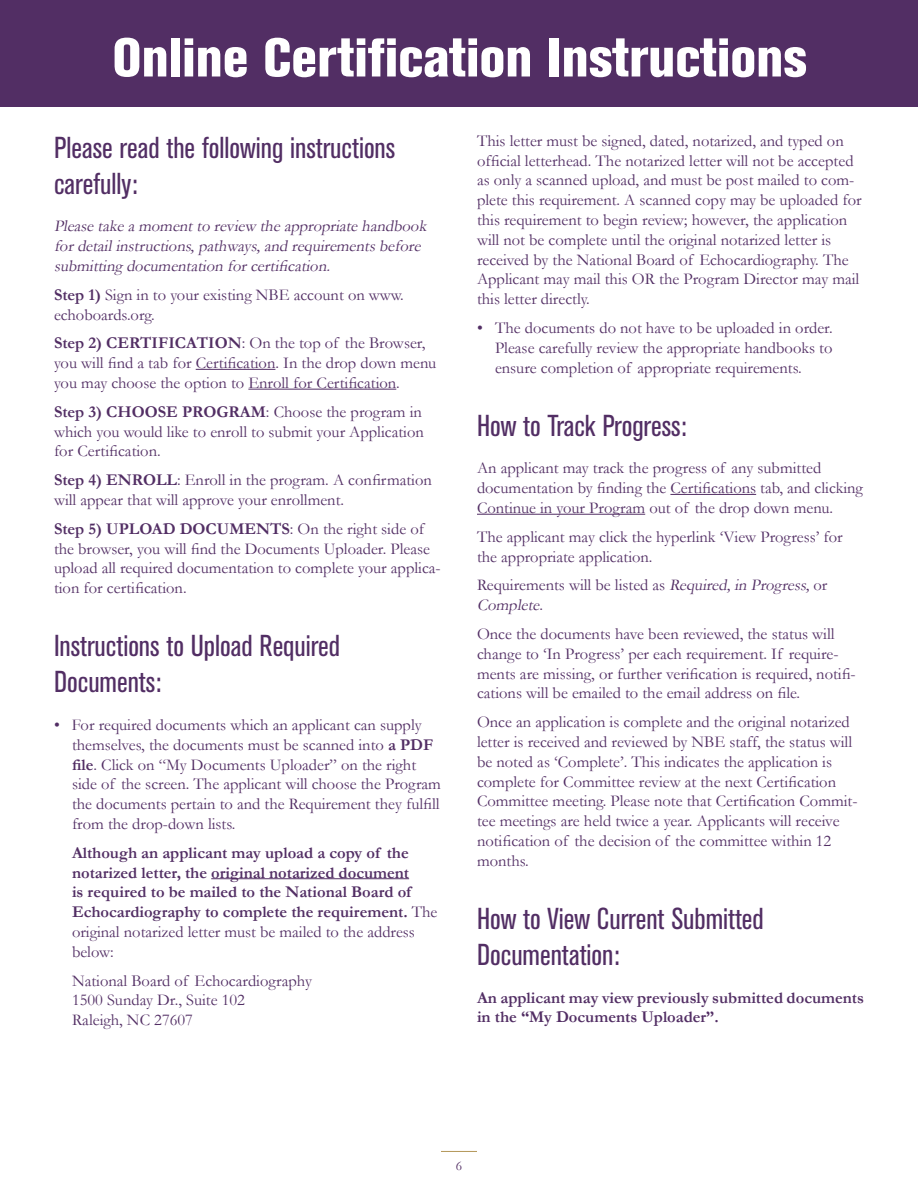
<style>
.page{position:relative;width:918px;height:1188px;background:#fff}
.page>*{position:absolute;margin:0;border:0;box-sizing:border-box;transform-origin:0 0}
.Section_Head{font:800 condensed 54px "Akzidenz Grotesk BE";color:#fff}
.Sub_1{font:condensed 30px/36px "Akzidenz Grotesk BE";color:#522e64}
.Body_text{font:16.5px/19.8px "Garamond";color:#522e64}
.Hang{font:16.5px/19.8px "Garamond";color:#522e64}
.Hang-2{font:700 16.5px/19.8px "Garamond";color:#522e64}
.Body_text-2{font:italic 16.5px/19.8px "Garamond";color:#522e64}
.Body_text-3{font:700 16.5px/19.8px "Garamond";color:#522e64}
.t1{font:13.5px "Garamond";color:#522e64}
.s1{font-weight:700}
.s2{font-weight:400}
.s3{font-style:italic}
</style>
<div class="page">
<div style="left:0;top:0;width:918px;height:107px;background:#522e64"></div>
<hr style="left:441px;top:1151px;width:36px;height:1px;background:#b39758">
<hr style="left:196px;top:369px;width:79px;height:1px;background:#522e64">
<hr style="left:248px;top:389px;width:148px;height:1px;background:#522e64">
<hr style="left:211px;top:878px;width:198px;height:1px;background:#522e64">
<hr style="left:670px;top:494px;width:86px;height:1px;background:#522e64">
<hr style="left:477px;top:514px;width:168px;height:1px;background:#522e64">
<p class="Section_Head" style="left:112px;top:26px;width:696px">Online Certification Instructions</p>
<p class="Sub_1" style="left:54px;top:130px;width:343px">Please read the following instructions carefully:</p>
<p class="Body_text-2" style="left:54px;top:216px;width:377px">Please take a momentto review the appropriate handbook for detail instructions, pathways, and requirements before submitting documentation for certification.</p>
<p class="Body_text" style="left:54px;top:284px;width:351px"><span class="s1">Step 1)</span> Sign in to your existing NBE account on www. echoboards.org.</p>
<p class="Body_text" style="left:54px;top:333px;width:384px"><span class="s1">Step 2) CERTIFICATION</span>: On the top of the Browser, you will find a tab for Certification. In the drop down menu you may choose the option to Enroll for Certification.</p>
<p class="Body_text" style="left:54px;top:401px;width:371px;text-align:justify"><span class="s1">Step 3) CHOOSE PROGRAM</span>: Choose the program in which you would like to enroll to submit your Application for Certification.</p>
<p class="Body_text" style="left:54px;top:470px;width:379px"><span class="s1">Step 4) ENROLL</span>: Enroll in the program. A confirmation will appear that will approve your enrollment.</p>
<p class="Body_text" style="left:54px;top:518px;width:388px"><span class="s1">Step 5) UPLOAD DOCUMENTS</span>: On the right side of the browser, you will find the Documents Uploader. Please upload all required documentation to complete your applica&shy;tion for certification.</p>
<p class="Sub_1" style="left:54px;top:628px;width:288px">Instructions to Upload Required<br>Documents:</p>
<p class="Hang" style="left:72px;top:715px;width:370px;text-indent:-18px">• For required documents which an applicant can supply themselves, the documents must be scanned into <span class="s1">a PDF file</span>. Click on “My Documents Uploader” on the right side of the screen. The applicant will choose the Program the documents pertain to and the Requirement they fulfill from the drop-down lists.</p>
<p class="Hang-2" style="left:72px;top:842px;width:367px">Although an applicant may upload a copy of the notarized letter, the original notarized document<br>is required to be mailed to the National Board of Echocardiography to complete the requirement. <span class="s2">The original notarized letter must be mailed to the address below:</span></p>
<p class="Hang" style="left:72px;top:970px;width:241px">National Board of Echocardiography<br>1500 Sunday Dr., Suite 102<br>Raleigh, NC 27607</p>
<p class="Body_text" style="left:477px;top:131px;width:386px">This letter must be signed, dated, notarized, and typed on official letterhead. The notarized letter will not be accepted as only a scanned upload, and must be post mailed to com&shy;plete this requirement. A scanned copy may be uploaded for this requirement to begin review; however, the application will not be complete until the original notarized letter is received by the National Board of Echocardiography. The Applicant may mail this OR the Program Director may mail this letter directly.</p>
<p class="Hang" style="left:495px;top:318px;width:339px;text-align:justify;text-indent:-18px">• The documents do not have to be uploaded in order.<br>Please carefully review the appropriate handbooks to ensure completion of appropriate requirements.</p>
<p class="Sub_1" style="left:477px;top:408px;width:211px">How to Track Progress:</p>
<p class="Body_text" style="left:477px;top:458px;width:388px">An applicant may track the progress of any submitted documentation by finding the Certifications tab, and clicking<br>Continue in your Program out of the drop down menu.</p>
<p class="Body_text" style="left:477px;top:527px;width:367px">The applicant may click the hyperlink ‘View Progress’ for the appropriate application.</p>
<p class="Body_text" style="left:477px;top:575px;width:352px">Requirements will be listed as <span class="s3">Required,inProgress,</span>or<br><span class="s3">Complete</span>.</p>
<p class="Body_text" style="left:477px;top:624px;width:380px">Once the documents have been reviewed, the status will change to ‘In Progress’ per each requirement. If require&shy;ments are missing, or further verification is required, notifi&shy;cations will be emailed to the email address on file.</p>
<p class="Body_text" style="left:477px;top:712px;width:382px">Once an application is complete and the original notarized letter is received and reviewed by NBE staff, the status will be noted as ‘Complete’. This indicates the application is complete for Committee review at the next Certification Committee meeting. Please note that Certification Commit&shy;tee meetings are held twice a year. Applicants will receive notification of the decision of the committee within 12 months.</p>
<p class="Sub_1" style="left:477px;top:901px;width:288px">How to View Current Submitted<br>Documentation:</p>
<p class="Body_text-3" style="left:477px;top:987px;width:389px">An applicant may view previously submitted documents in the “My Documents Uploader”.</p>
<p class="t1" style="left:456px;top:1158px;width:8px">6</p>
</div>
